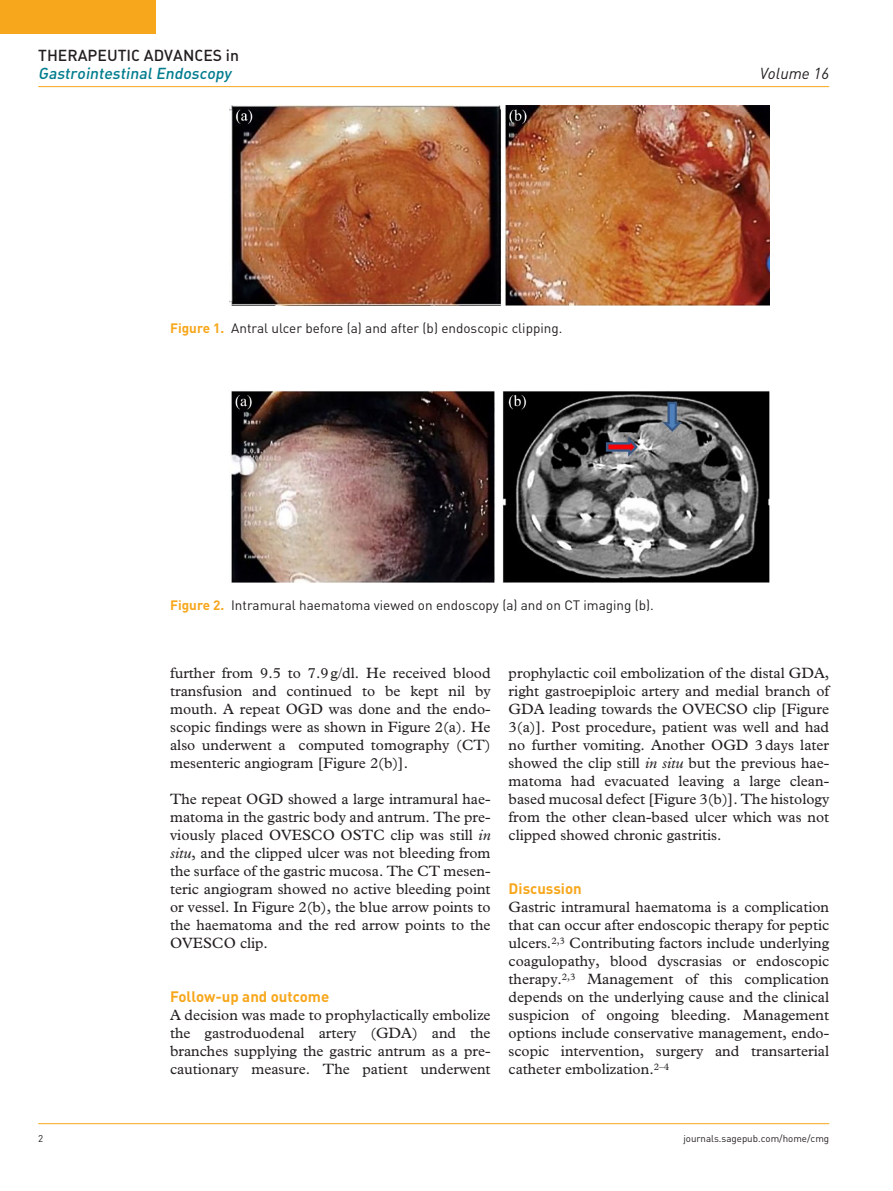
<style>
.page{position:relative;width:893px;height:1191px;background:#fff}
.page>*{position:absolute;margin:0;border:0;box-sizing:border-box;transform-origin:0 0}
.t1{font:italic 15.75px "DIN Medium Alternate";color:#007c8e}
.t2{font:15.75px "DIN Medium Alternate";color:#231f20}
.t3{font:italic 15.75px "DIN";color:#231f20}
.t4{font:15px/18px "Plantin Std";color:#231f20;text-align:justify}
.t5{font:700 15px "DIN";color:#f7a71c}
.t6{font:13.5px "DIN";color:#231f20}
.t7{font:9.75px "DIN";color:#231f20}
.s1{font-weight:700;color:#f7a71c}
.s2{font-style:italic}
</style>
<div class="page">
<hr style="left:38px;top:86px;width:791px;height:1px;background:#f7a71c">
<hr style="left:38px;top:1123px;width:791px;height:1px;background:#f7a71c">
<div style="left:0;top:0;width:155px;height:34px;background:#f7a71c"></div>
<img style="left:230px;top:106px;width:540px;height:199px">
<img style="left:231px;top:390px;width:539px;height:192px">
<p class="t2" style="left:38px;top:45px;width:202px">THERAPEUTIC ADVANCES IN</p>
<p class="t1" style="left:38px;top:63px;width:195px">GastrointestinalEndoscopy</p>
<p class="t6" style="left:170px;top:320px;width:394px"><span class="s1">Figure 1.</span> Antral ulcer before (a) and after (b) endoscopic clipping.</p>
<p class="t6" style="left:170px;top:596px;width:485px"><span class="s1">Figure 2.</span> Intramural haematoma viewed on endoscopy (a) and on CT imaging (b).</p>
<p class="t3" style="left:760px;top:63px;width:71px">Volume 16</p>
<p class="t4" style="left:170px;top:664px;width:322px">further from 9.5 to 7.9g/dl. He received blood transfusion and continued to be kept nil by mouth. A repeat OGD was done and the endo&shy;scopic findings were as shown in Figure 2(a). He also underwent a computed tomography (CT) mesenteric angiogram [Figure 2(b)].</p>
<p class="t4" style="left:170px;top:790px;width:322px">The repeat OGD showed a large intramural hae&shy;matoma in the gastric body and antrum. The pre&shy;viously placed OVESCO OSTC clip was still <span class="s2">in situ</span>, and the clipped ulcer was not bleeding from the surface of the gastric mucosa. The CT mesen&shy;teric angiogram showed no active bleeding point or vessel. In Figure 2(b), the blue arrow points to the haematoma and the red arrow points to the OVESCO clip.</p>
<p class="t5" style="left:170px;top:987px;width:161px">Follow-up and outcome</p>
<p class="t4" style="left:170px;top:1006px;width:322px">A decision was made to prophylactically embolize the gastroduodenal artery (GDA) and the branches supplying the gastric antrum as a pre&shy;cautionary measure. The patient underwent</p>
<p class="t4" style="left:509px;top:664px;width:322px">prophylactic coil embolization of the distal GDA, right gastroepiploic artery and medial branch of GDA leading towards the OVECSO clip [Figure 3(a)]. Post procedure, patient was well and had no further vomiting. Another OGD 3days later showed the clip still <span class="s2">in situ</span> but the previous hae&shy;matoma had evacuated leaving a large clean&shy;based mucosal defect [Figure 3(b)]. The histology from the other clean-based ulcer which was not clipped showed chronic gastritis.</p>
<p class="t5" style="left:509px;top:879px;width:75px">Discussion</p>
<p class="t4" style="left:509px;top:898px;width:322px">Gastric intramural haematoma is a complication that can occur after endoscopic therapy for peptic ulcers.<sup>2,3</sup> Contributing factors include underlying coagulopathy, blood dyscrasias or endoscopic therapy.<sup>2,3</sup> Management of this complication depends on the underlying cause and the clinical suspicion of ongoing bleeding. Management options include conservative management, endo&shy;scopic intervention, surgery and transarterial catheter embolization.<sup>2–4</sup></p>
<p class="t7" style="left:38px;top:1132px;width:7px">2</p>
<p class="t7" style="left:683px;top:1132px;width:147px">journals.sagepub.com/home/cmg</p>
</div>
